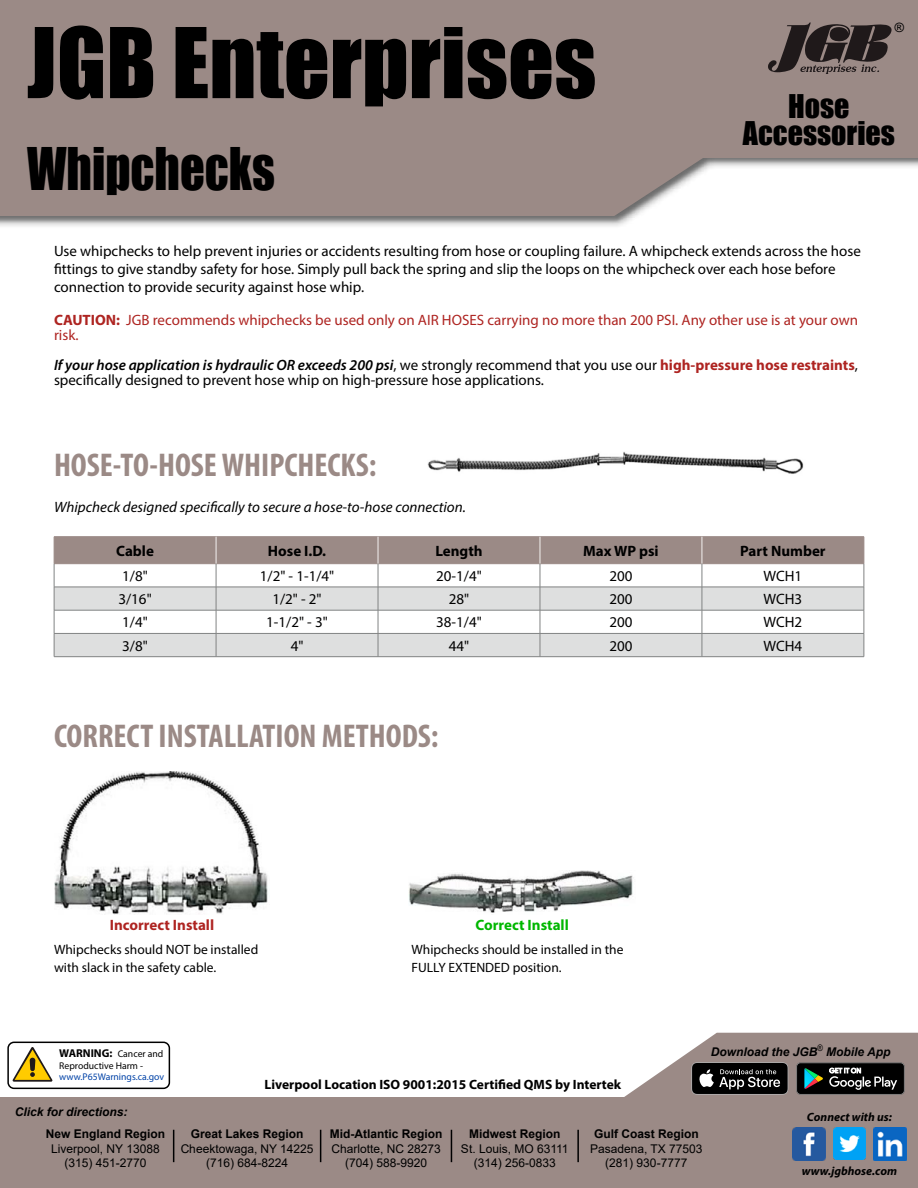
<style>
.page{position:relative;width:918px;height:1188px;background:#fff}
.page>*{position:absolute;margin:0;border:0;box-sizing:border-box;transform-origin:0 0}
.t1{font:90px "Impact";color:#000}
.t2{font:54px "Impact";color:#000;scale:.9 1}
.t3{font:700 condensed 33px "Myriad Pro";color:#9b8a86}
.t4{font:30px/27px "Impact";color:#000;text-align:center}
.t5{font:15px/18px "Myriad Pro";color:#000}
.t6{font:15px/15px "Myriad Pro";color:#ae2421}
.t7{font:italic 15px "Myriad Pro";color:#000}
.t8{font:700 15px "Myriad Pro";color:#000}
.t9{font:700 15px "Myriad Pro";color:#ae2421}
.t10{font:700 15px "Myriad Pro";color:#00b700}
.t11{font:13.5px/18px "Myriad Pro";color:#000}
.t12{font:700 13.5px "Myriad Pro";color:#000}
.t13{font:italic 12.9px "Arial";color:#000}
.t14{font:12px/14.4px "Arial";color:#000;text-align:center}
.t15{font:700 12px "Arial";color:#000}
.t16{font:italic 700 12px "Arial";color:#000}
.t17{font:italic 700 12px "Myriad Pro";color:#000}
.t18{font:9.75px/11.7px "Myriad Pro";color:#000}
.t19{font:9.75px "Myriad Pro";color:#0042a7}
.s1{font-weight:700}
.s2{font-weight:600;font-style:italic}
.s3{font-weight:700;color:#ae2421}
.s4{font-weight:700;font-size:11.4px}
</style>
<div class="page">
<div style="left:0;top:1097px;width:918px;height:91px;background:#9b8a86"></div>
<svg style="left:624px;top:1033px;width:294px;height:64px"></svg>
<img style="left:833px;top:1128px;width:32px;height:32px">
<img style="left:873px;top:1128px;width:33px;height:33px">
<img style="left:793px;top:1128px;width:33px;height:33px">
<img style="left:428px;top:451px;width:376px;height:23px">
<hr style="left:54px;top:536px;width:162px;height:1px;background:#9b8a86">
<hr style="left:216px;top:536px;width:162px;height:1px;background:#9b8a86">
<hr style="left:378px;top:536px;width:162px;height:1px;background:#9b8a86">
<hr style="left:540px;top:536px;width:162px;height:1px;background:#9b8a86">
<hr style="left:702px;top:536px;width:162px;height:1px;background:#9b8a86">
<svg style="left:54px;top:537px;width:811px;height:120px"></svg>
<hr style="left:54px;top:656px;width:162px;height:1px;background:#818383">
<hr style="left:216px;top:656px;width:162px;height:1px;background:#818383">
<hr style="left:378px;top:656px;width:162px;height:1px;background:#818383">
<hr style="left:540px;top:656px;width:162px;height:1px;background:#818383">
<hr style="left:702px;top:656px;width:162px;height:1px;background:#818383">
<img style="left:54px;top:772px;width:214px;height:142px">
<img style="left:409px;top:871px;width:224px;height:42px">
<div style="left:7px;top:1042px;width:163px;height:47px;border:2px solid #000;border-radius:6px"></div>
<svg style="left:12px;top:1047px;width:41px;height:35px"></svg>
<hr style="left:320px;top:1130px;width:1px;height:32px;background:#000">
<hr style="left:173px;top:1130px;width:1px;height:32px;background:#000">
<hr style="left:451px;top:1130px;width:1px;height:32px;background:#000">
<hr style="left:577px;top:1130px;width:2px;height:32px;background:#000">
<div style="left:0;top:0;width:918px;height:229px;background:#000;opacity:.45"></div>
<svg style="left:0;top:157px;width:714px;height:59px;fill:#9b8a86"></svg>
<div style="left:0;top:0;width:918px;height:157px;background:#9b8a86"></div>
<svg style="left:768px;top:22px;width:124px;height:52px"></svg>
<h1 class="t1" style="left:27px;top:-7px;width:571px">JGB Enterprises</h1>
<p class="t13" style="left:894px;top:20px;width:11px">®</p>
<h3 class="t4" style="left:743px;top:92px;width:154px">Hose<br>Accessories</h3>
<h2 class="t2" style="left:27px;top:127px;width:277px">Whipchecks</h2>
<p class="t5" style="left:54px;top:242px;width:808px">Use whipchecks to help prevent injuries or accidents resulting from hose or coupling failure. A whipcheck extends across the hose fittings to give standby safety for hose. Simply pull back the spring and slip the loops on the whipcheck over each hose before connection to provide security against hose whip.</p>
<p class="t6" style="left:54px;top:312px;width:806px"><span class="s1">CAUTION:</span> JGB recommends whipchecks be used only on AIR HOSES carrying no more than 200 PSI. Any other use is at your own risk.</p>
<p class="t5" style="left:54px;top:357px;width:806px;line-height:15px"><span class="s2">If your hose application is hydraulic OR exceeds 200 psi</span>, we strongly recommend that you use our <span class="s3">high-pressure hose restraints</span>, specifically designed to prevent hose whip on high-pressure hose applications.</p>
<h3 class="t3" style="left:54px;top:444px;width:324px">HOSE-TO-HOSE WHIPCHECKS:</h3>
<p class="t7" style="left:54px;top:498px;width:413px">Whipcheck designed specifically to secure a hose-to-hose connection.</p>
<p class="t8" style="left:116px;top:541px;width:39px">Cable</p>
<p class="t8" style="left:268px;top:541px;width:60px">Hose I.D.</p>
<p class="t8" style="left:435px;top:541px;width:49px">Length</p>
<p class="t8" style="left:583px;top:541px;width:77px">Max WP psi</p>
<p class="t8" style="left:740px;top:541px;width:87px">Part Number</p>
<p class="t5" style="left:122px;top:567px;width:27px">1/8"</p>
<p class="t5" style="left:260px;top:567px;width:76px">1/2" - 1-1/4"</p>
<p class="t5" style="left:436px;top:567px;width:47px">20-1/4"</p>
<p class="t5" style="left:609px;top:567px;width:25px">200</p>
<p class="t5" style="left:763px;top:567px;width:40px">WCH1</p>
<p class="t5" style="left:118px;top:590px;width:35px">3/16"</p>
<p class="t5" style="left:272px;top:590px;width:51px">1/2" - 2"</p>
<p class="t5" style="left:449px;top:590px;width:22px">28"</p>
<p class="t5" style="left:609px;top:590px;width:25px">200</p>
<p class="t5" style="left:763px;top:590px;width:40px">WCH3</p>
<p class="t5" style="left:122px;top:613px;width:27px">1/4"</p>
<p class="t5" style="left:266px;top:613px;width:63px">1-1/2" - 3"</p>
<p class="t5" style="left:436px;top:613px;width:47px">38-1/4"</p>
<p class="t5" style="left:609px;top:613px;width:25px">200</p>
<p class="t5" style="left:763px;top:613px;width:40px">WCH2</p>
<p class="t5" style="left:122px;top:636px;width:27px">3/8"</p>
<p class="t5" style="left:291px;top:636px;width:14px">4"</p>
<p class="t5" style="left:449px;top:636px;width:22px">44"</p>
<p class="t5" style="left:609px;top:636px;width:25px">200</p>
<p class="t5" style="left:763px;top:636px;width:40px">WCH4</p>
<h3 class="t3" style="left:54px;top:715px;width:386px">CORRECT INSTALLATION METHODS:</h3>
<p class="t9" style="left:110px;top:916px;width:106px">Incorrect Install</p>
<p class="t11" style="left:54px;top:940px;width:206px">Whipchecks should NOT be installed with slack in the safety cable.</p>
<p class="t10" style="left:476px;top:916px;width:95px">Correct Install</p>
<p class="t11" style="left:411px;top:940px;width:214px">Whipchecks should be installed in the<br>FULLY EXTENDED position.</p>
<p class="t18" style="left:59px;top:1048px;width:106px"><span class="s4">WARNING:</span> Cancer and<br>Reproductive Harm -</p>
<p class="t19" style="left:59px;top:1071px;width:106px">www.P65Warnings.ca.gov</p>
<p class="t12" style="left:265px;top:1076px;width:358px">Liverpool Location ISO 9001:2015 Certified QMS by Intertek</p>
<p class="t16" style="left:711px;top:1043px;width:181px">Download the JGB<sup>®</sup> Mobile App</p>
<p class="t16" style="left:15px;top:1104px;width:114px">Click for directions:</p>
<p class="t17" style="left:807px;top:1109px;width:86px">Connect with us:</p>
<p class="t15" style="left:46px;top:1126px;width:121px">New England Region</p>
<p class="t14" style="left:51px;top:1141px;width:110px">Liverpool, NY 13088 (315) 451-2770</p>
<p class="t15" style="left:191px;top:1126px;width:114px">Great Lakes Region</p>
<p class="t14" style="left:181px;top:1141px;width:134px">Cheektowaga, NY 14225 (716) 684-8224</p>
<p class="t15" style="left:330px;top:1126px;width:114px">Mid-Atlantic Region</p>
<p class="t14" style="left:331px;top:1141px;width:111px">Charlotte, NC 28273 (704) 588-9920</p>
<p class="t15" style="left:469px;top:1126px;width:93px">Midwest Region</p>
<p class="t14" style="left:461px;top:1141px;width:109px">St. Louis, MO 63111 (314) 256-0833</p>
<p class="t15" style="left:594px;top:1126px;width:106px">Gulf Coast Region</p>
<p class="t14" style="left:590px;top:1141px;width:114px">Pasadena, TX 77503 (281) 930-7777</p>
<p class="t17" style="left:802px;top:1163px;width:97px">www.jgbhose.com</p>
</div>
